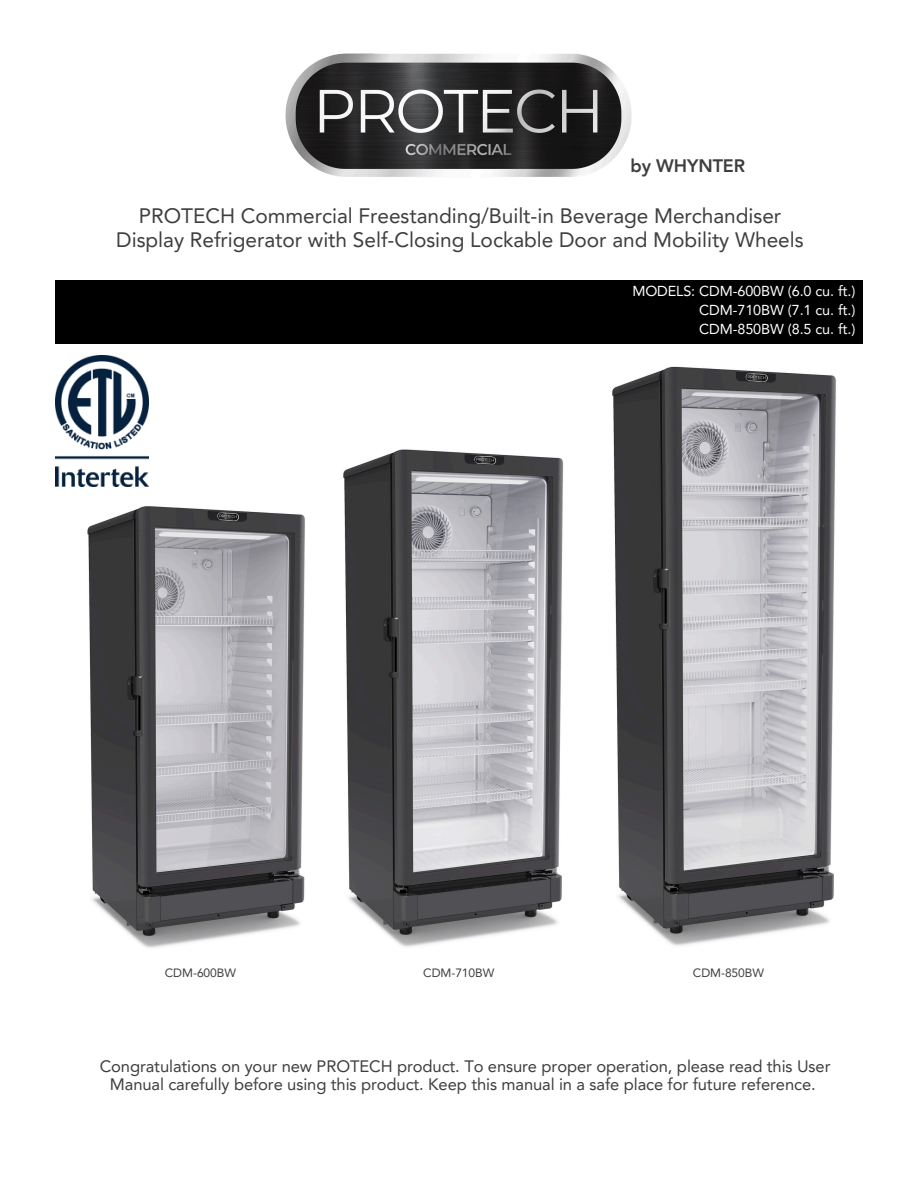
<style>
.page{position:relative;width:918px;height:1188px;background:#fff}
.page>*{position:absolute;margin:0;border:0;box-sizing:border-box;transform-origin:0 0}
.t1{font:20.85px/23.7px "Avenir LT Pro";color:#3f3e3f;text-align:center}
.t2{font:800 18px "Avenir LT Pro";letter-spacing:-.005em;color:#3f3e3f}
.t3{font:16.5px/18px "Avenir LT Pro";letter-spacing:-.005em;color:#3f3e3f;text-align:center}
.t4{font:14.4px/19.2px "Avenir LT Pro";letter-spacing:-.005em;color:#fff;text-align:justify}
.t5{font:12px "Avenir LT Pro";letter-spacing:-.005em;color:#3f3e3f}
</style>
<div class="page">
<div style="left:55px;top:281px;width:808px;height:63px;background:#000"></div>
<img style="left:285px;top:53px;width:347px;height:124px">
<img style="left:87px;top:506px;width:218px;height:442px">
<img style="left:343px;top:449px;width:221px;height:498px">
<img style="left:612px;top:366px;width:224px;height:580px">
<img style="left:55px;top:355px;width:94px;height:132px">
<p class="t2" style="left:631px;top:159px;width:116px">by WHYNTER</p>
<p class="t1" style="left:116px;top:206px;width:689px">PROTECH Commercial Freestanding/Built-in Beverage Merchandiser<br>Display Refrigerator with Self-Closing Lockable Door and Mobility Wheels</p>
<p class="t4" style="left:699px;top:283px;width:158px;text-indent:-67px">MODELS: CDM-600BW (6.0 cu. ft.)<br>CDM-710BW (7.1 cu. ft.)<br>CDM-850BW (8.5 cu. ft.)</p>
<p class="t5" style="left:165px;top:968px;width:73px">CDM-600BW</p>
<p class="t5" style="left:423px;top:968px;width:73px">CDM-710BW</p>
<p class="t5" style="left:693px;top:968px;width:73px">CDM-850BW</p>
<p class="t3" style="left:100px;top:1059px;width:732px">Congratulations on your new PROTECH product. To ensure proper operation, please read this User<br>Manual carefully before using this product. Keep this manual in a safe place for future reference.</p>
</div>
